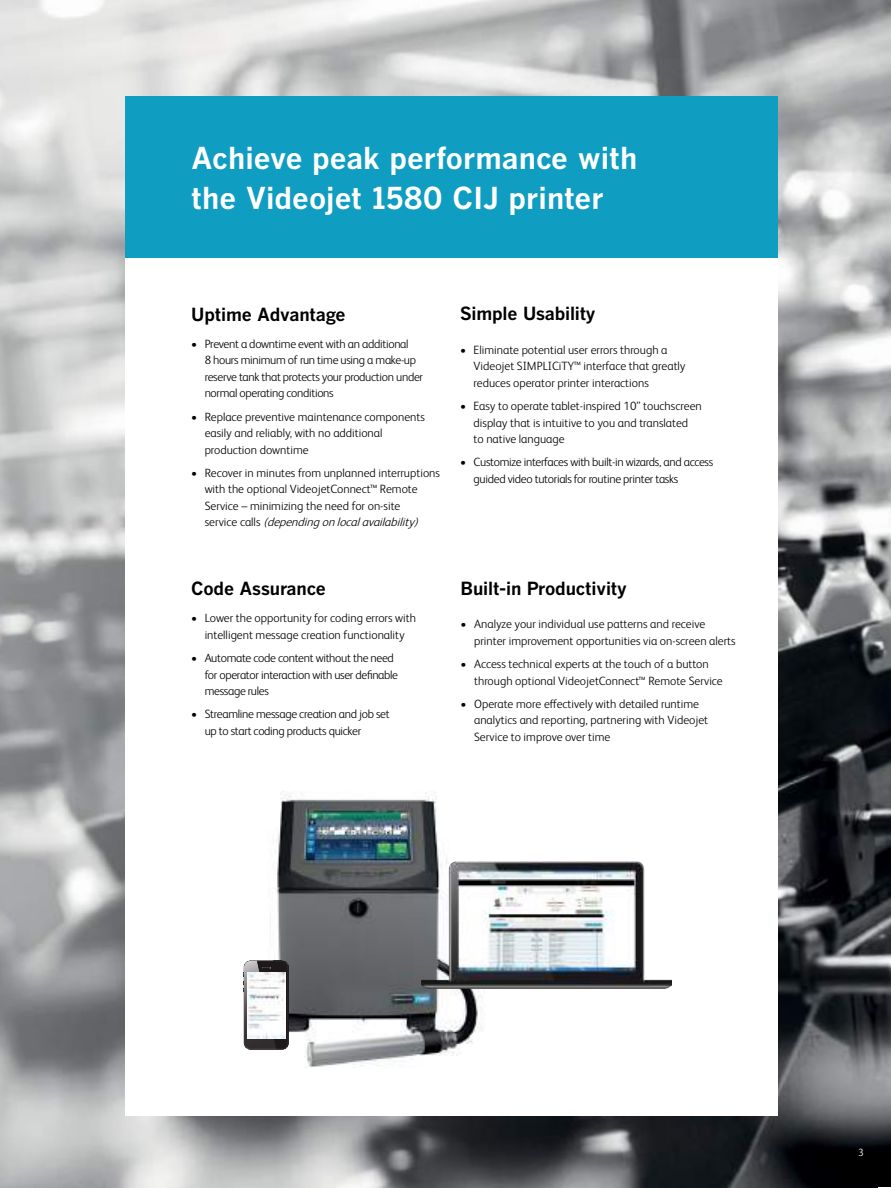
<style>
.page{position:relative;width:891px;height:1188px;background:#fff}
.page>*{position:absolute;margin:0;border:0;box-sizing:border-box;transform-origin:0 0}
.t1{font:700 30px/40.5px "Benton Gothic";color:#fff}
.t2{font:700 18px "Benton Gothic";letter-spacing:-.01em;color:#000}
.t3{font:300 12px/16.5px "FS Albert Pro";color:#000}
.t4{font:300 12px/16.5px "FS Albert Pro";letter-spacing:-.025em;color:#000}
.t5{font:300 10.5px "FS Albert Pro";color:#fff}
.s1{font-style:italic}
</style>
<div class="page">
<img style="left:0;top:0;width:891px;height:1188px">
<div style="left:125px;top:257px;width:653px;height:859px;background:#fff"></div>
<div style="left:125px;top:96px;width:653px;height:162px;background:#0f9dc1"></div>
<img style="left:270px;top:791px;width:345px;height:277px">
<svg style="left:243px;top:960px;width:46px;height:90px"></svg>
<img style="left:422px;top:862px;width:249px;height:139px">
<h1 class="t1" style="left:191px;top:138px;width:448px">Achieve peak performance with the Videojet 1580 CIJ printer</h1>
<h2 class="t2" style="left:191px;top:304px;width:156px">Uptime Advantage</h2>
<p class="t4" style="left:205px;top:335px;width:220px;text-indent:-13px">• Prevent a downtime event with an additional<br>8 hours minimum of run time using a make-up reserve tank that protects your production under normal operating conditions</p>
<p class="t3" style="left:205px;top:407px;width:222px;text-indent:-13px">• Replace preventive maintenance components easily and reliably, with no additional production downtime</p>
<p class="t3" style="left:205px;top:464px;width:237px;text-indent:-13px">• Recover in minutes from unplanned interruptions with the optional VideojetConnect™ Remote Service – minimizing the need for on-site<br>s e r v i c e c a l l s <span class="s1">(dependingonlocalavailability)</span></p>
<h2 class="t2" style="left:460px;top:303px;width:137px">Simple Usability</h2>
<p class="t3" style="left:474px;top:341px;width:213px;text-indent:-14px">• Eliminate potential user errors through a<br>Videojet SIMPLICiTY™ interface that greatly reduces operator printer interactions</p>
<p class="t3" style="left:474px;top:397px;width:230px;text-indent:-14px">• Easy to operate tablet-inspired 10” touchscreen display that is intuitive to you and translated<br>to native language</p>
<p class="t4" style="left:474px;top:453px;width:241px;text-indent:-14px">• Customize interfaces with built-in wizards, and access guided video tutorials for routine printer tasks</p>
<h2 class="t2" style="left:191px;top:578px;width:136px">Code Assurance</h2>
<p class="t3" style="left:191px;top:609px;width:226px;text-align:center">• Lower the opportunity for coding errors with intelligent message creation functionality</p>
<p class="t4" style="left:205px;top:649px;width:195px;text-indent:-14px">• Automate code content without the need for operator interaction with user definable message rules</p>
<p class="t4" style="left:205px;top:705px;width:187px;text-indent:-14px">• Streamline message creation and job set up to start coding products quicker</p>
<h2 class="t2" style="left:461px;top:578px;width:168px">Built-in Productivity</h2>
<p class="t3" style="left:474px;top:615px;width:263px;text-indent:-14px">• Analyze your individual use patterns and receive printer improvement opportunities via on-screen alerts</p>
<p class="t3" style="left:474px;top:655px;width:250px;text-indent:-14px">• Access technical experts at the touch of a button through optional VideojetConnect™ Remote Service</p>
<p class="t3" style="left:474px;top:695px;width:236px;text-indent:-14px">• Operate more effectively with detailed runtime analytics and reporting, partnering with Videojet<br>Service to improve over time</p>
<p class="t5" style="left:858px;top:1145px;width:7px">3</p>
</div>
